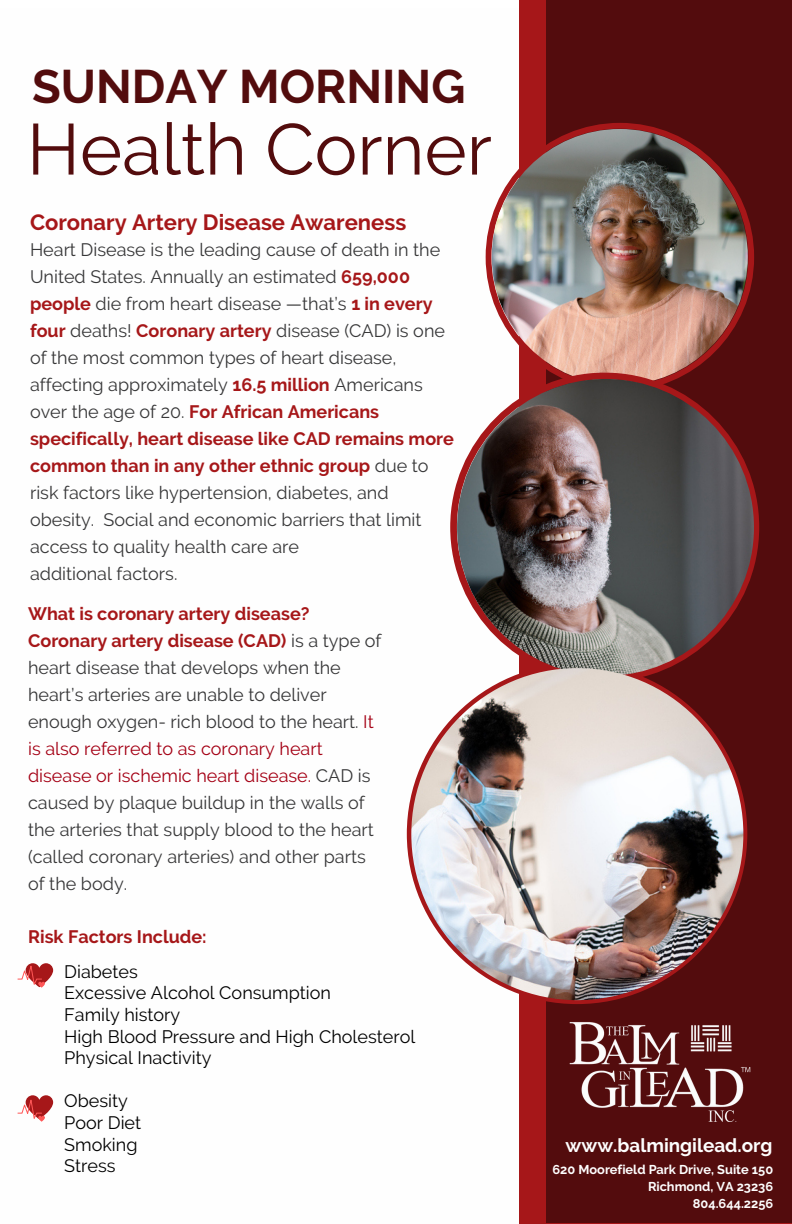
<style>
.page{position:relative;width:792px;height:1224px;background:#fff}
.page>*{position:absolute;margin:0;border:0;box-sizing:border-box;transform-origin:0 0}
.t1{font:72px "Raleway";color:#530c0d}
.t2{font:700 47px "Raleway";color:#530c0d}
.t3{font:700 22px "Raleway";color:#a61719}
.t4{font:700 19px "Raleway";color:#fefefe}
.t5{font:18px/27px "Raleway";color:#373738}
.t6{font:18px/21.6px "Raleway";color:#000}
.t7{font:700 18px "Raleway";color:#a61719}
.t8{font:700 12.8px "Raleway";color:#fefefe}
.s1{font-weight:700;color:#a61719}
.s2{color:#a40014}
</style>
<div class="page">
<div style="left:519px;top:0;width:273px;height:1224px;background:#a61719"></div>
<div style="left:546px;top:0;width:246px;height:1223px;background:#530c0d"></div>
<svg style="left:407px;top:682px;width:340px;height:322px"></svg>
<svg style="left:486px;top:123px;width:268px;height:250px"></svg>
<img style="left:492px;top:129px;width:256px;height:256px;border-radius:50%">
<img style="left:569px;top:1022px;width:182px;height:100px">
<svg style="left:450px;top:373px;width:309px;height:309px"></svg>
<img style="left:457px;top:379px;width:297px;height:297px;border-radius:50%">
<img style="left:411px;top:668px;width:332px;height:332px;border-radius:50%">
<svg style="left:17px;top:963px;width:36px;height:25px"></svg>
<svg style="left:17px;top:1095px;width:36px;height:27px"></svg>
<p class="t2" style="left:32px;top:58px;width:435px">SUNDAY MORNING</p>
<h1 class="t1" style="left:27px;top:107px;width:467px">Health Corner</h1>
<p class="t3" style="left:30px;top:210px;width:378px">Coronary Artery Disease Awareness</p>
<p class="t5" style="left:30px;top:236px;width:425px">Heart Disease is the leading cause of death in the United States. Annually an estimated <span class="s1">659,000 people</span> die from heart disease —that’s <span class="s1">1 in every four</span> deaths! <span class="s1">Coronary artery</span> disease (CAD) is one of the most common types of heart disease, affecting approximately <span class="s1">16.5 million</span> Americans over the age of 20. <span class="s1">For African Americans specifically, heart disease like CAD remains more common than in any other ethnic group</span> due to risk factors like hypertension, diabetes, and obesity. Social and economic barriers that limit access to quality health care are<br>additional factors.</p>
<p class="t5" style="left:28px;top:600px;width:355px"><span class="s1">What is coronary artery disease?<br>Coronary artery disease (CAD)</span> is a type of heart disease that develops when the heart’s arteries are unable to deliver enough oxygen- rich blood to the heart. <span class="s2">It is also referred to as coronary heart disease or ischemic heart disease.</span> CAD is caused by plaque buildup in the walls of the arteries that supply blood to the heart (called coronary arteries) and other parts of the body.</p>
<p class="t7" style="left:28px;top:926px;width:180px">Risk Factors Include:</p>
<p class="t6" style="left:64px;top:961px;width:353px">Diabetes<br>Excessive Alcohol Consumption<br>Family history<br>High Blood Pressure and High Cholesterol<br>Physical Inactivity</p>
<p class="t6" style="left:64px;top:1090px;width:78px">Obesity<br>Poor Diet<br>Smoking<br>Stress</p>
<p class="t4" style="left:566px;top:1134px;width:208px">www.balmingilead.org</p>
<p class="t8" style="left:553px;top:1162px;width:222px">620 Moorefield Park Drive, Suite 150</p>
<p class="t8" style="left:648px;top:1179px;width:127px">Richmond, VA 23236</p>
<p class="t8" style="left:693px;top:1196px;width:82px">804.644.2256</p>
</div>
